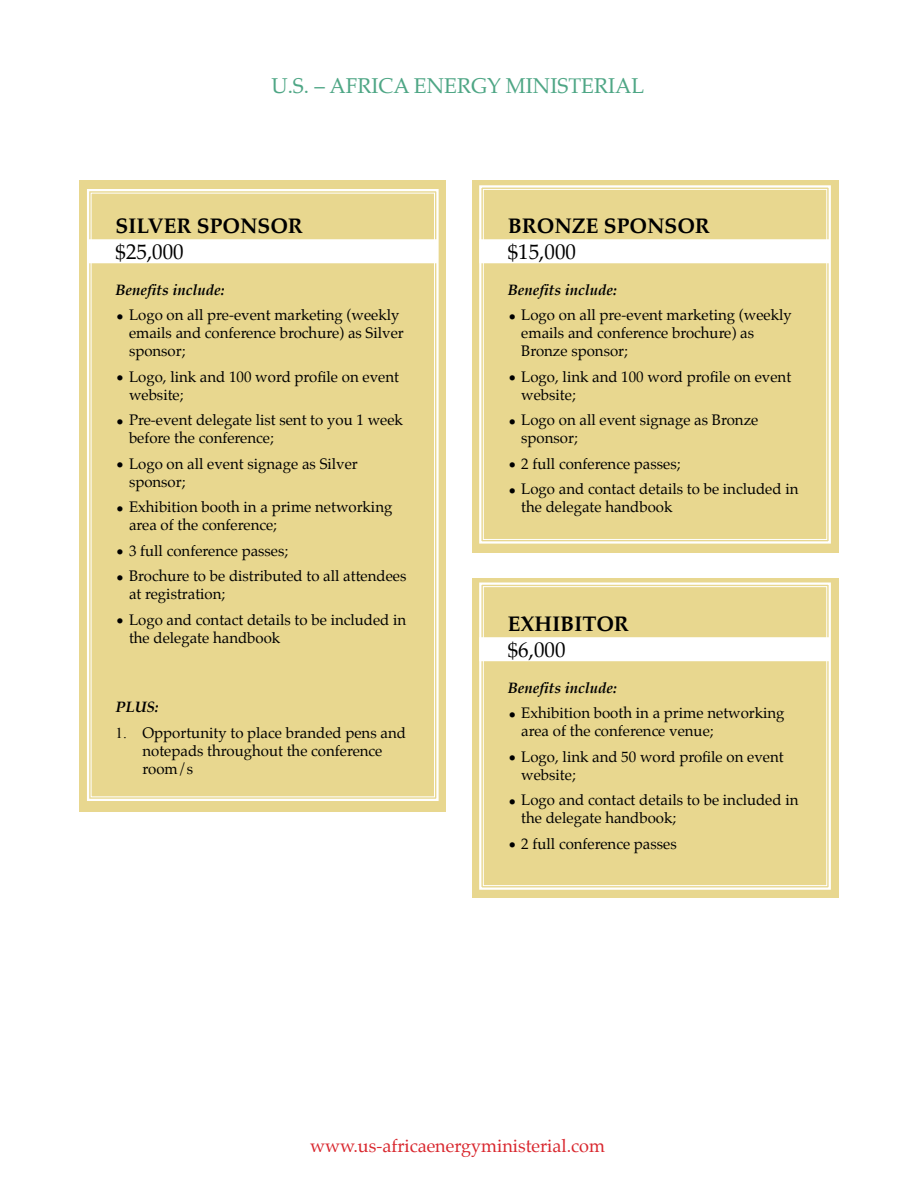
<style>
.page{position:relative;width:918px;height:1188px;background:#fff}
.page>*{position:absolute;margin:0;border:0;box-sizing:border-box;transform-origin:0 0}
.t1{font:700 21px "Palatino";color:#000}
.t2{font:21px "Palatino";color:#4ea685}
.t3{font:21px "Palatino";color:#000}
.t4{font:18px "Palatino";color:#d9272e}
.t5{font:15px/18px "Palatino";color:#000}
.t6{font:italic 700 15px "Palatino";color:#000}
.s1{font-family:"Times New Roman"}
</style>
<div class="page">
<div style="left:80px;top:180px;width:366px;height:632px;background:#e8d78f"></div>
<div style="left:472px;top:180px;width:367px;height:373px;background:#e8d78f"></div>
<div style="left:472px;top:578px;width:367px;height:319px;background:#e8d78f"></div>
<svg style="left:87px;top:189px;width:352px;height:612px"></svg>
<svg style="left:479px;top:185px;width:352px;height:359px"></svg>
<div style="left:483px;top:189px;width:344px;height:351px;border:1px solid #fff"></div>
<svg style="left:479px;top:582px;width:352px;height:308px"></svg>
<div style="left:483px;top:586px;width:344px;height:300px;border:1px solid #fff"></div>
<h1 class="t2" style="left:271px;top:68px;width:375px">U.S. – AFRICA ENERGY MINISTERIAL</h1>
<h1 class="t1" style="left:116px;top:208px;width:189px">SILVER SPONSOR</h1>
<h1 class="t3" style="left:116px;top:234px;width:70px">$25,000</h1>
<p class="t6" style="left:116px;top:277px;width:111px">Benefits include:</p>
<p class="t5" style="left:129px;top:306px;width:276px;text-indent:-14px">• Logo on all pre-event marketing (weekly emails and conference brochure) as Silver sponsor;</p>
<p class="t5" style="left:129px;top:368px;width:271px;text-indent:-14px">• Logo, link and 100 word profile on event website;</p>
<p class="t5" style="left:129px;top:411px;width:275px;text-indent:-14px">• Pre-event delegate list sent to you 1 week before the conference;</p>
<p class="t5" style="left:129px;top:455px;width:230px;text-indent:-14px">• Logo on all event signage as Silver sponsor;</p>
<p class="t5" style="left:129px;top:498px;width:265px;text-indent:-14px">• Exhibition booth in a prime networking area of the conference;</p>
<p class="t5" style="left:116px;top:542px;width:174px">• 3 full conference passes;</p>
<p class="t5" style="left:129px;top:567px;width:279px;text-indent:-14px">• Brochure to be distributed to all attendees at registration;</p>
<p class="t5" style="left:129px;top:611px;width:279px;text-indent:-14px">• Logo and contact details to be included in the delegate handbook</p>
<p class="t6" style="left:116px;top:695px;width:44px">PLUS:</p>
<p class="t5" style="left:142px;top:723px;width:265px;text-indent:-27px"><span class="s1">1.</span> Opportunity to place branded pens and notepads throughout the conference room/s</p>
<h1 class="t1" style="left:508px;top:208px;width:204px">BRONZE SPONSOR</h1>
<h1 class="t3" style="left:508px;top:234px;width:70px">$15,000</h1>
<p class="t6" style="left:508px;top:277px;width:111px">Benefits include:</p>
<p class="t5" style="left:521px;top:306px;width:272px;text-indent:-14px">• Logo on all pre-event marketing (weekly emails and conference brochure) as<br>Bronze sponsor;</p>
<p class="t5" style="left:521px;top:368px;width:271px;text-indent:-14px">• Logo, link and 100 word profile on event website;</p>
<p class="t5" style="left:521px;top:411px;width:239px;text-indent:-14px">• Logo on all event signage as Bronze sponsor;</p>
<p class="t5" style="left:508px;top:455px;width:174px">• 2 full conference passes;</p>
<p class="t5" style="left:521px;top:480px;width:279px;text-indent:-14px">• Logo and contact details to be included in the delegate handbook</p>
<h1 class="t1" style="left:508px;top:606px;width:123px">EXHIBITOR</h1>
<h1 class="t3" style="left:508px;top:632px;width:59px">$6,000</h1>
<p class="t6" style="left:508px;top:675px;width:111px">Benefits include:</p>
<p class="t5" style="left:521px;top:704px;width:265px;text-indent:-14px">• Exhibition booth in a prime networking area of the conference venue;</p>
<p class="t5" style="left:521px;top:748px;width:264px;text-indent:-14px">• Logo, link and 50 word profile on event website;</p>
<p class="t5" style="left:521px;top:791px;width:279px;text-indent:-14px">• Logo and contact details to be included in the delegate handbook;</p>
<p class="t5" style="left:508px;top:835px;width:170px">• 2 full conference passes</p>
<p class="t4" style="left:310px;top:1131px;width:296px">www.us-africaenergyministerial.com</p>
</div>
